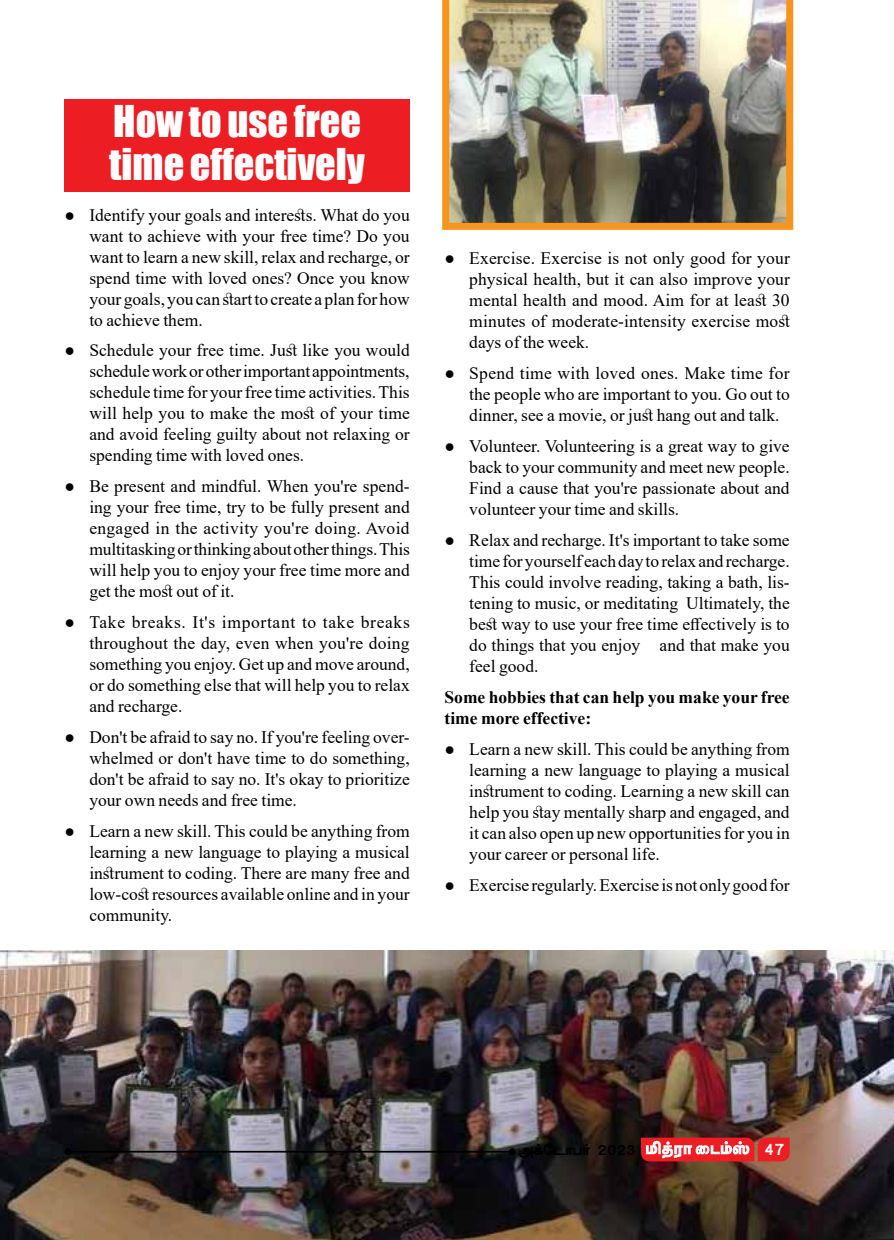
<style>
.page{position:relative;width:894px;height:1240px;background:#fff}
.page>*{position:absolute;margin:0;border:0;box-sizing:border-box;transform-origin:0 0}
.t1{font:40.25px/43.1px "Impact";color:#fff}
.t2{font:19.25px "SL 31 TAM";color:#fff;scale:.95 1}
.t3{font:17.5px/21px "Times New Roman";color:#000;text-align:justify}
.t4{font:700 17.5px/21px "Times New Roman";color:#000}
.t5{font:17.5px "SL 31 TAM";color:#000}
</style>
<div class="page">
<img style="left:0;top:951px;width:893px;height:289px">
<div style="left:64px;top:99px;width:345px;height:93px;background:#ed1d24"></div>
<img style="left:442px;top:0;width:351px;height:230px">
<hr style="left:68px;top:1151px;width:444px;height:1px;background:#000">
<div style="left:508px;top:1148px;width:7px;height:7px;background:#000;border-radius:50%"></div>
<div style="left:64px;top:1148px;width:7px;height:7px;background:#000;border-radius:50%"></div>
<svg style="left:641px;top:1137px;width:148px;height:24px;background:#e84d52"></svg>
<h1 class="t1" style="left:109px;top:99px;width:257px">How to use free time effectively</h1>
<p class="t3" style="left:89px;top:204px;width:322px;text-indent:-25px">● Identify your goals and interests. What do you want to achieve with your free time? Do you want to learn a new skill, relax and recharge, or spend time with loved ones? Once you know your goals, you can start to create a plan for how to achieve them.</p>
<p class="t3" style="left:89px;top:339px;width:322px;text-indent:-25px">● Schedule your free time. Just like you would schedule work or other important appointments, schedule time for your free time activities. This will help you to make the most of your time and avoid feeling guilty about not relaxing or spending time with loved ones.</p>
<p class="t3" style="left:89px;top:475px;width:322px;text-indent:-25px">● Be present and mindful. When you're spend&shy;ing your free time, try to be fully present and engaged in the activity you're doing. Avoid multitasking or thinking about other things. This will help you to enjoy your free time more and get the most out of it.</p>
<p class="t3" style="left:89px;top:611px;width:322px;text-indent:-25px">● Take breaks. It's important to take breaks throughout the day, even when you're doing something you enjoy. Get up and move around, or do something else that will help you to relax and recharge.</p>
<p class="t3" style="left:89px;top:726px;width:322px;text-indent:-25px">● Don't be afraid to say no. If you're feeling over&shy;whelmed or don't have time to do something, don't be afraid to say no. It's okay to prioritize your own needs and free time.</p>
<p class="t3" style="left:89px;top:820px;width:322px;text-indent:-25px">● Learn a new skill. This could be anything from learning a new language to playing a musical instrument to coding. There are many free and low-cost resources available online and in your community.</p>
<p class="t3" style="left:469px;top:247px;width:322px;text-indent:-25px">● Exercise. Exercise is not only good for your physical health, but it can also improve your mental health and mood. Aim for at least 30 minutes of moderate-intensity exercise most days of the week.</p>
<p class="t3" style="left:469px;top:362px;width:322px;text-indent:-25px">● Spend time with loved ones. Make time for the people who are important to you. Go out to dinner, see a movie, or just hang out and talk.</p>
<p class="t3" style="left:469px;top:435px;width:322px;text-indent:-25px">● Volunteer. Volunteering is a great way to give back to your community and meet new people.<br>Find a cause that you're passionate about and volunteer your time and skills.</p>
<p class="t3" style="left:469px;top:529px;width:322px;text-indent:-25px">● Relax and recharge. It's important to take some time for yourself each day to relax and recharge.<br>This could involve reading, taking a bath, lis&shy;tening to music, or meditating Ultimately, the best way to use your free time effectively is to do things that you enjoy and that make you feel good.</p>
<p class="t4" style="left:444px;top:686px;width:346px">Some hobbies that can help you make your free time more effective:</p>
<p class="t3" style="left:469px;top:738px;width:322px;text-indent:-25px">● Learn a new skill. This could be anything from learning a new language to playing a musical instrument to coding. Learning a new skill can help you stay mentally sharp and engaged, and it can also open up new opportunities for you in your career or personal life.</p>
<p class="t3" style="left:444px;top:874px;width:347px">● Exercise regularly. Exercise is not only good for</p>
<p class="t5" style="left:518px;top:1141px;width:119px">Ü‚«ì£ð˜ 2023</p>
<p class="t2" style="left:764px;top:1140px;width:23px">47</p>
</div>
